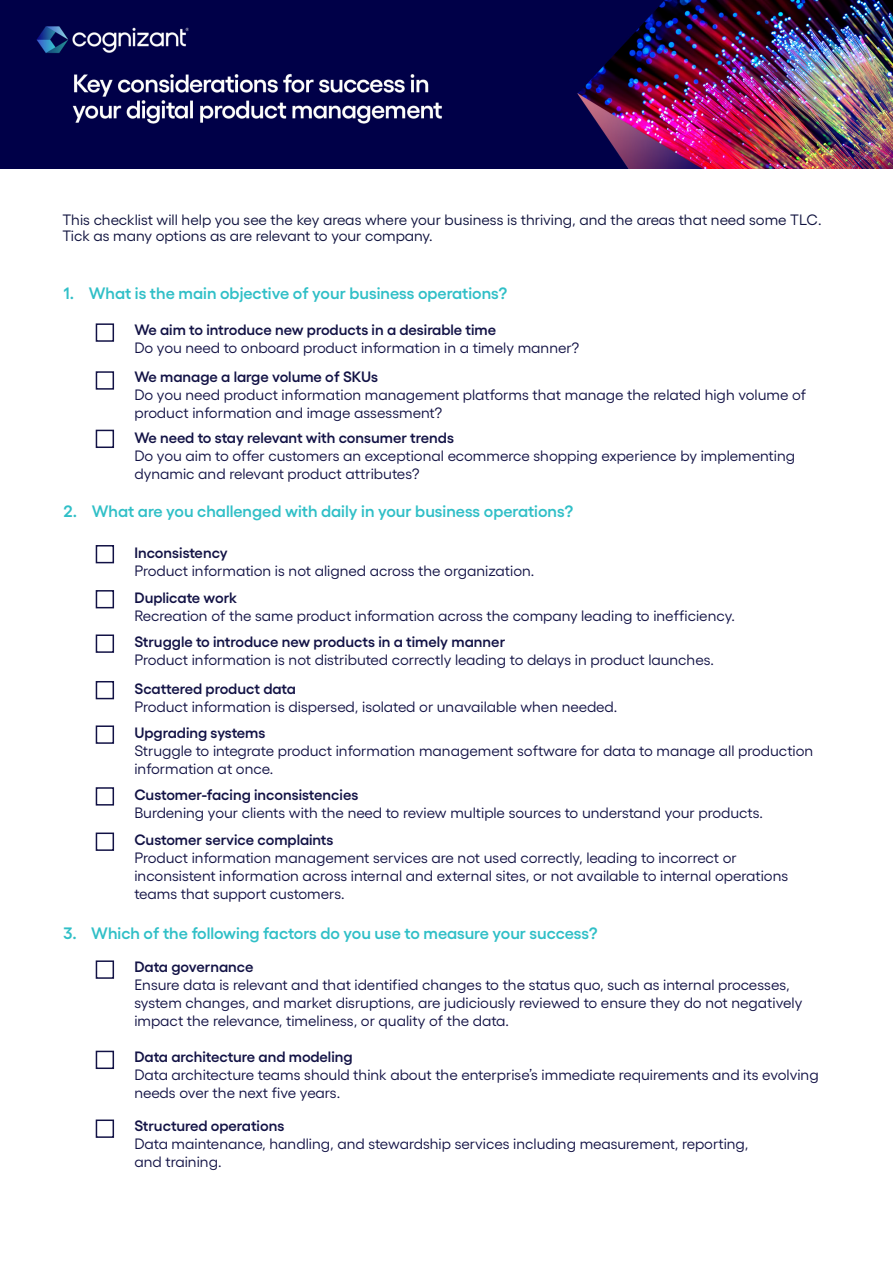
<style>
.page{position:relative;width:893px;height:1263px;background:#fff}
.page>*{position:absolute;margin:0;border:0;box-sizing:border-box;transform-origin:0 0}
.t1{font:600 16.5px "Gellix";color:#30bfc7}
.t2{font:15px/18px "Gellix";color:#121245}
.t3{font:600 15px "Gellix";color:#121245}
.t4{font:15px/16.5px "Gellix";color:#0e113d}
</style>
<div class="page">
<img style="left:0;top:0;width:893px;height:168px">
<div style="left:96px;top:323px;width:18px;height:19px;border:2px solid #121245"></div>
<div style="left:96px;top:371px;width:18px;height:19px;border:2px solid #121245"></div>
<div style="left:96px;top:430px;width:18px;height:18px;border:2px solid #121245"></div>
<div style="left:96px;top:545px;width:18px;height:18px;border:2px solid #121245"></div>
<div style="left:96px;top:960px;width:18px;height:19px;border:2px solid #121245"></div>
<div style="left:96px;top:1051px;width:18px;height:18px;border:2px solid #121245"></div>
<div style="left:96px;top:1119px;width:18px;height:19px;border:2px solid #121245"></div>
<div style="left:96px;top:590px;width:18px;height:18px;border:2px solid #121245"></div>
<div style="left:96px;top:634px;width:18px;height:19px;border:2px solid #121245"></div>
<div style="left:96px;top:681px;width:18px;height:18px;border:2px solid #121245"></div>
<div style="left:96px;top:725px;width:18px;height:19px;border:2px solid #121245"></div>
<div style="left:96px;top:787px;width:18px;height:18px;border:2px solid #121245"></div>
<div style="left:96px;top:832px;width:18px;height:19px;border:2px solid #121245"></div>
<p class="t4" style="left:62px;top:210px;width:761px">This checklist will help you see the key areas where your business is thriving, and the areas that need some TLC.<br>Tick as many options as are relevant to your company.</p>
<p class="t1" style="left:64px;top:280px;width:445px">1. What is the main objective of your business operations?</p>
<p class="t3" style="left:134px;top:318px;width:363px">We aim to introduce new products in a desirable time</p>
<p class="t2" style="left:134px;top:338px;width:446px">Do you need to onboard product information in a timely manner?</p>
<p class="t3" style="left:134px;top:365px;width:245px">We manage a large volume of SKUs</p>
<p class="t2" style="left:134px;top:384px;width:673px">Do you need product information management platforms that manage the related high volume of product information and image assessment?</p>
<p class="t3" style="left:134px;top:426px;width:321px">We need to stay relevant with consumer trends</p>
<p class="t2" style="left:134px;top:445px;width:662px">Do you aim to offer customers an exceptional ecommerce shopping experience by implementing dynamic and relevant product attributes?</p>
<p class="t1" style="left:64px;top:498px;width:511px">2. What are you challenged with daily in your business operations?</p>
<p class="t3" style="left:134px;top:541px;width:95px">Inconsistency</p>
<p class="t2" style="left:134px;top:560px;width:402px">Product information is not aligned across the organization.</p>
<p class="t3" style="left:134px;top:586px;width:104px">Duplicate work</p>
<p class="t2" style="left:134px;top:605px;width:602px">Recreation of the same product information across the company leading to inefficiency.</p>
<p class="t3" style="left:134px;top:630px;width:372px">Struggle to introduce new products in a timely manner</p>
<p class="t2" style="left:134px;top:650px;width:581px">Product information is not distributed correctly leading to delays in product launches.</p>
<p class="t3" style="left:134px;top:677px;width:163px">Scattered product data</p>
<p class="t2" style="left:134px;top:696px;width:484px">Product information is dispersed, isolated or unavailable when needed.</p>
<p class="t3" style="left:134px;top:721px;width:133px">Upgrading systems</p>
<p class="t2" style="left:134px;top:740px;width:680px">Struggle to integrate product information management software for data to manage all production information at once.</p>
<p class="t3" style="left:134px;top:783px;width:225px">Customer-facing inconsistencies</p>
<p class="t2" style="left:134px;top:802px;width:630px">Burdening your clients with the need to review multiple sources to understand your products.</p>
<p class="t3" style="left:134px;top:828px;width:201px">Customer service complaints</p>
<p class="t2" style="left:134px;top:848px;width:655px">Product information management services are not used correctly, leading to incorrect or inconsistent information across internal and external sites, or not available to internal operations teams that support customers.</p>
<p class="t1" style="left:64px;top:920px;width:535px">3. Which of the following factors do you use to measure your success?</p>
<p class="t3" style="left:134px;top:955px;width:121px">Data governance</p>
<p class="t2" style="left:134px;top:974px;width:669px">Ensure data is relevant and that identified changes to the status quo, such as internal processes, system changes, and market disruptions, are judiciously reviewed to ensure they do not negatively impact the relevance, timeliness, or quality of the data.</p>
<p class="t3" style="left:134px;top:1045px;width:220px">Data architecture and modeling</p>
<p class="t2" style="left:134px;top:1064px;width:686px">Data architecture teams should think about the enterprise’s immediate requirements and its evolving needs over the next five years.</p>
<p class="t3" style="left:134px;top:1114px;width:151px">Structured operations</p>
<p class="t2" style="left:134px;top:1133px;width:616px">Data maintenance, handling, and stewardship services including measurement, reporting, and training.</p>
</div>
